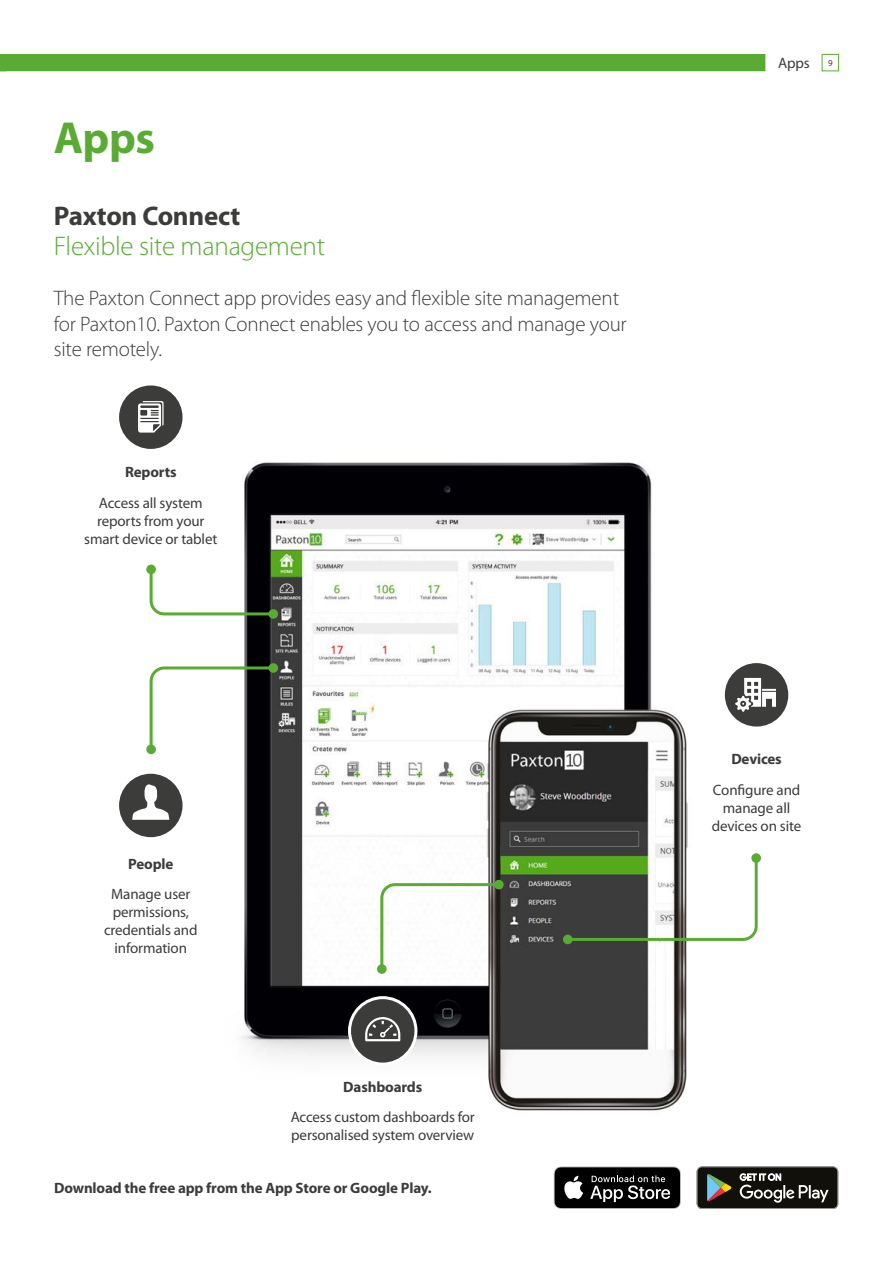
<style>
.page{position:relative;width:893px;height:1263px;background:#fff}
.page>*{position:absolute;margin:0;border:0;box-sizing:border-box;transform-origin:0 0}
.t1{font:700 45px "Myriad Pro";color:#5aab33}
.t2{font:300 27px "Myriad Pro";letter-spacing:-.01em;color:#5aab33}
.t3{font:700 27px "Myriad Pro";letter-spacing:-.01em;color:#3c3c3b}
.t4{font:300 21px/25.2px "Myriad Pro";letter-spacing:-.01em;color:#3c3c3b}
.t5{font:15px/18px "Myriad Pro";letter-spacing:-.01em;color:#3c3c3b;text-align:center}
.t6{font:700 15px "Myriad Pro";letter-spacing:-.01em;color:#3c3c3b}
.s1{font-size:9px}
</style>
<div class="page">
<div style="left:822px;top:54px;width:17px;height:17px;border:1px solid #5aab33"></div>
<div style="left:0;top:54px;width:765px;height:17px;background:#5aab33"></div>
<svg style="left:554px;top:1166px;width:127px;height:43px"></svg>
<svg style="left:697px;top:1166px;width:141px;height:43px"></svg>
<img style="left:242px;top:462px;width:446px;height:649px">
<svg style="left:379px;top:882px;width:123px;height:90px"></svg>
<div style="left:494px;top:880px;width:10px;height:9px;background:#5aab33;border-radius:50%"></div>
<div style="left:377px;top:964px;width:10px;height:10px;background:#5aab33;border-radius:50%"></div>
<svg style="left:565px;top:855px;width:194px;height:87px"></svg>
<div style="left:751px;top:853px;width:10px;height:10px;background:#5aab33;border-radius:50%"></div>
<div style="left:563px;top:935px;width:10px;height:9px;background:#5aab33;border-radius:50%"></div>
<svg style="left:149px;top:665px;width:127px;height:87px"></svg>
<div style="left:146px;top:744px;width:10px;height:10px;background:#5aab33;border-radius:50%"></div>
<div style="left:268px;top:663px;width:10px;height:10px;background:#5aab33;border-radius:50%"></div>
<svg style="left:148px;top:566px;width:128px;height:51px"></svg>
<div style="left:146px;top:565px;width:10px;height:9px;background:#5aab33;border-radius:50%"></div>
<div style="left:268px;top:609px;width:10px;height:10px;background:#5aab33;border-radius:50%"></div>
<div style="left:119px;top:774px;width:64px;height:63px;background:#3c3c3b;border-radius:50%"></div>
<svg style="left:132px;top:784px;width:37px;height:36px"></svg>
<div style="left:119px;top:385px;width:64px;height:64px;background:#3c3c3b;border-radius:50%"></div>
<svg style="left:138px;top:401px;width:26px;height:32px"></svg>
<div style="left:725px;top:663px;width:63px;height:63px;background:#3c3c3b;border-radius:50%"></div>
<svg style="left:735px;top:678px;width:41px;height:34px"></svg>
<div style="left:349px;top:998px;width:67px;height:66px;background:#3c3c3b;border-radius:50%"></div>
<div style="left:348px;top:996px;width:69px;height:69px;border:3px solid #fff;border-radius:50%"></div>
<svg style="left:365px;top:1017px;width:35px;height:24px"></svg>
<h1 class="t1" style="left:54px;top:108px;width:103px">Apps</h1>
<h2 class="t3" style="left:54px;top:198px;width:188px">Paxton Connect</h2>
<h2 class="t2" style="left:54px;top:230px;width:273px">Flexible site management</h2>
<h3 class="t4" style="left:54px;top:286px;width:574px">The Paxton Connect app provides easy and flexible site management for Paxton10. Paxton Connect enables you to access and manage your site remotely.</h3>
<p class="t6" style="left:125px;top:462px;width:53px">Reports</p>
<p class="t5" style="left:84px;top:494px;width:135px">Access all system reports from your smart device or tablet</p>
<p class="t6" style="left:128px;top:854px;width:47px">People</p>
<p class="t5" style="left:104px;top:885px;width:95px">Manage user permissions, credentials and information</p>
<p class="t6" style="left:343px;top:1077px;width:80px">Dashboards</p>
<p class="t5" style="left:291px;top:1108px;width:186px;text-align:left">Access custom dashboards for personalised system overview</p>
<p class="t6" style="left:54px;top:1178px;width:379px">Download the free app from the App Store or Google Play.</p>
<p class="t5" style="left:778px;top:54px;width:56px">Apps <span class="s1">9</span></p>
<p class="t6" style="left:731px;top:750px;width:52px">Devices</p>
<p class="t5" style="left:712px;top:781px;width:91px">Configure and manage all devices on site</p>
</div>
